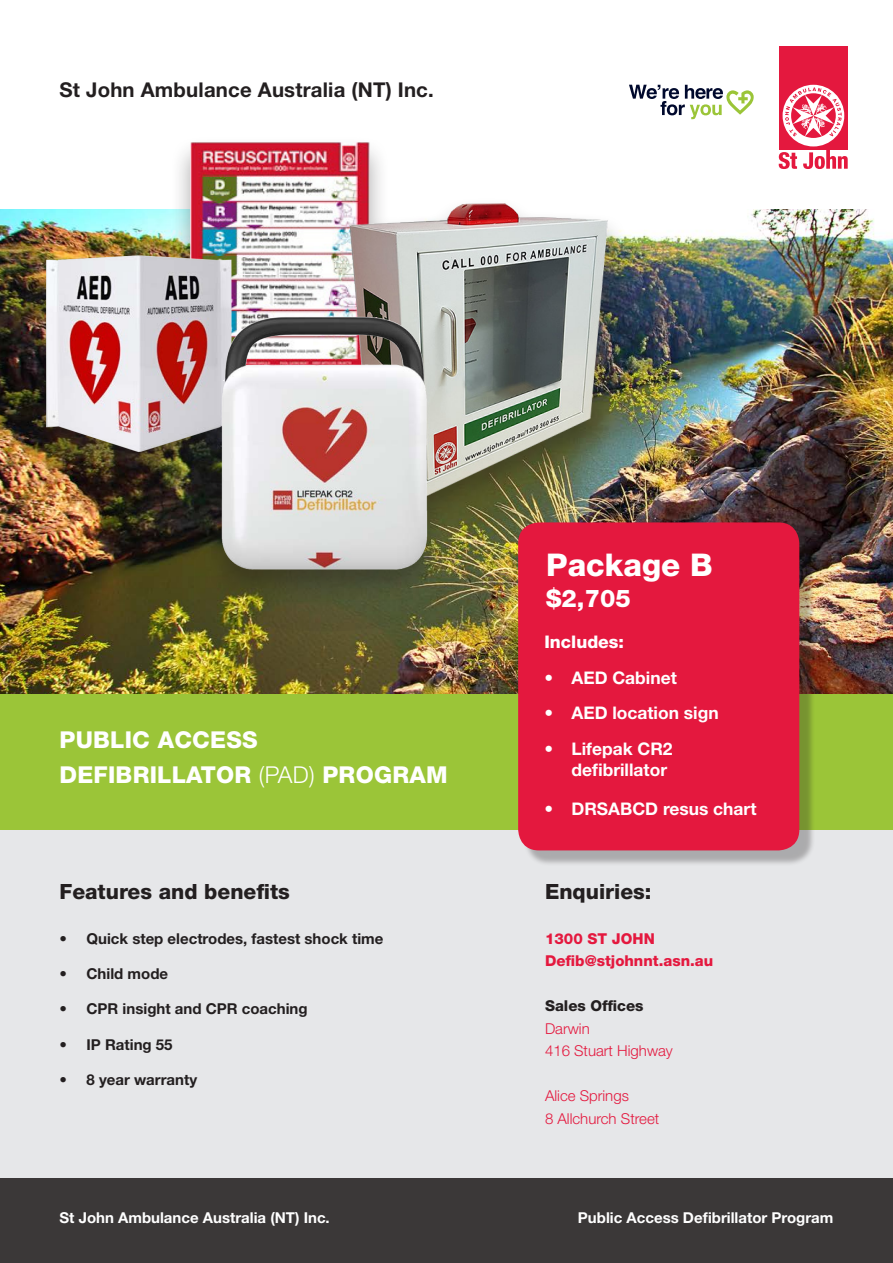
<style>
.page{position:relative;width:893px;height:1263px;background:#fff}
.page>*{position:absolute;margin:0;border:0;box-sizing:border-box;transform-origin:0 0}
.t1{font:800 31.35px "Helvetica Neue LT Std";color:#fff}
.t2{font:800 24.3px "Helvetica Neue LT Std";color:#fff}
.t3{font:800 23.25px "Helvetica Neue LT Std";letter-spacing:.01em;color:#fff}
.t4{font:800 21px "Helvetica Neue LT Std";color:#231f20}
.t5{font:700 20.4px "Helvetica Neue LT Std";letter-spacing:.01em;color:#231f20}
.t6{font:700 17.4px/20.9px "Helvetica Neue LT Std";color:#fff}
.t7{font:800 17.4px "Helvetica Neue LT Std";color:#fff}
.t8{font:700 15px "Helvetica Neue LT Std";color:#231f20}
.t9{font:700 15px "Helvetica Neue LT Std";color:#fff}
.t10{font:300 15px "Helvetica Neue LT Std";color:#e4183e}
.t11{font:800 15px "Helvetica Neue LT Std";color:#e4183e}
.t12{font:800 15px "Helvetica Neue LT Std";color:#231f20}
.s1{font-weight:300}
</style>
<div class="page">
<img style="left:0;top:209px;width:893px;height:486px">
<div style="left:0;top:695px;width:893px;height:135px;background:#9bc538"></div>
<div style="left:0;top:830px;width:893px;height:373px;background:#e6e7e9"></div>
<div style="left:0;top:1179px;width:893px;height:84px;background:#3b3838"></div>
<svg style="left:190px;top:521px;width:272px;height:110px;background:#59572e"></svg>
<div style="left:26px;top:136px;width:601px;height:468px;background:#231f20;opacity:.4"></div>
<img style="left:184px;top:136px;width:192px;height:172px">
<img style="left:343px;top:192px;width:275px;height:322px">
<img style="left:42px;top:252px;width:194px;height:204px">
<img style="left:212px;top:308px;width:224px;height:269px">
<div style="left:524px;top:528px;width:291px;height:338px;background:#231f20;opacity:.3"></div>
<div style="left:518px;top:522px;width:281px;height:328px;background:#e4183e;border-radius:21px"></div>
<div style="left:779px;top:47px;width:69px;height:103px;background:#e4183e"></div>
<div style="left:783px;top:85px;width:61px;height:61px;background:#fff;border-radius:50%"></div>
<svg style="left:779px;top:152px;width:18px;height:17px"></svg>
<svg style="left:803px;top:150px;width:45px;height:19px"></svg>
<svg style="left:785px;top:87px;width:57px;height:50px"></svg>
<svg style="left:629px;top:85px;width:125px;height:34px"></svg>
<p class="t5" style="left:60px;top:77px;width:376px">St John Ambulance Australia (NT) Inc.</p>
<p class="t3" style="left:60px;top:726px;width:200px">PUBLIC ACCESS</p>
<p class="t3" style="left:60px;top:761px;width:390px">DEFIBRILLATOR <span class="s1">(PAD)</span> PROGRAM</p>
<p class="t4" style="left:60px;top:879px;width:232px">Features and benefits</p>
<p class="t8" style="left:60px;top:929px;width:325px">• Quick step electrodes, fastest shock time</p>
<p class="t8" style="left:60px;top:964px;width:110px">• Child mode</p>
<p class="t8" style="left:60px;top:1000px;width:250px">• CPR insight and CPR coaching</p>
<p class="t8" style="left:60px;top:1035px;width:115px">• IP Rating 55</p>
<p class="t8" style="left:60px;top:1070px;width:139px">• 8 year warranty</p>
<p class="t9" style="left:60px;top:1209px;width:272px">St John Ambulance Australia (NT) Inc.</p>
<p class="t1" style="left:546px;top:546px;width:168px">Package B</p>
<p class="t2" style="left:546px;top:584px;width:86px">$2,705</p>
<p class="t7" style="left:544px;top:631px;width:81px">Includes:</p>
<p class="t6" style="left:544px;top:667px;width:134px">• AED Cabinet</p>
<p class="t6" style="left:544px;top:702px;width:176px">• AED location sign</p>
<p class="t6" style="left:571px;top:738px;width:103px;text-indent:-27px">• Lifepak CR2 defibrillator</p>
<p class="t6" style="left:544px;top:798px;width:214px">• DRSABCD resus chart</p>
<p class="t4" style="left:545px;top:879px;width:108px">Enquiries:</p>
<p class="t11" style="left:545px;top:929px;width:111px">1300 ST JOHN</p>
<p class="t11" style="left:545px;top:952px;width:170px">Defib@stjohnnt.asn.au</p>
<p class="t12" style="left:545px;top:997px;width:100px">Sales Offices</p>
<p class="t10" style="left:545px;top:1019px;width:46px">Darwin</p>
<p class="t10" style="left:545px;top:1042px;width:129px">416 Stuart Highway</p>
<p class="t10" style="left:545px;top:1087px;width:85px">Alice Springs</p>
<p class="t10" style="left:545px;top:1109px;width:116px">8 Allchurch Street</p>
<p class="t9" style="left:578px;top:1209px;width:257px">Public Access Defibrillator Program</p>
</div>
